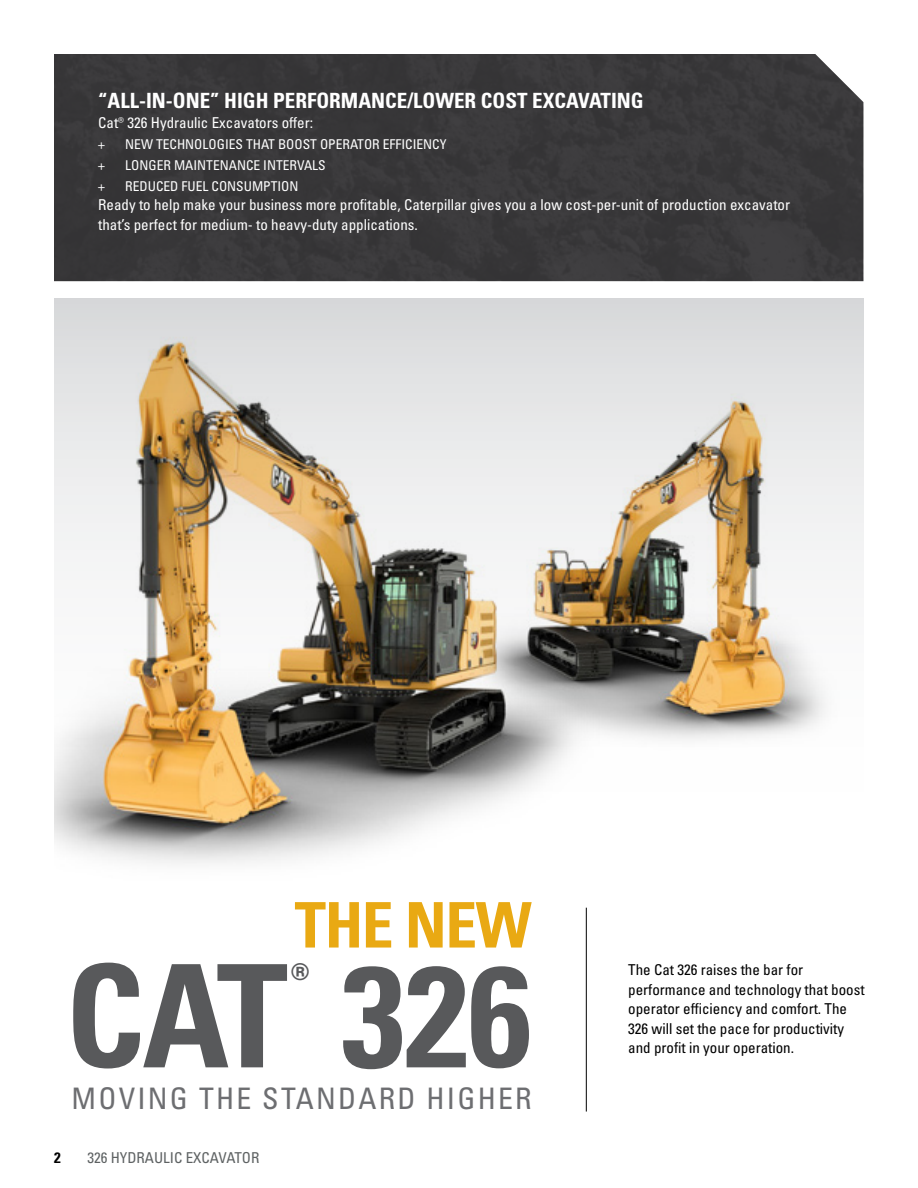
<style>
.page{position:relative;width:918px;height:1188px;background:#fff}
.page>*{position:absolute;margin:0;border:0;box-sizing:border-box;transform-origin:0 0}
.t1{font:142.95px "Univers LTCYR 67 Bold Cond";letter-spacing:-.01em;color:#58595b}
.t2{font:62.85px "Univers LTCYR 67 Bold Cond";letter-spacing:-.02em;color:#e9a913}
.t3{font:47.1px "Univers LTCYR 67 Bold Cond";color:#58595b}
.t4{font:condensed 29.7px "Univers LTCYR 57";letter-spacing:.075em;color:#6d6e71}
.t5{font:21px "Univers LTCYR 67 Bold Cond";color:#fff}
.t6{font:condensed 15px/19.5px "Univers LTCYR 57";color:#fff}
.t7{font:condensed 15px/19.5px "Univers LTCYR 57";color:#000}
.t8{font:condensed 15px "Univers LTCYR 57";color:#5e6263}
.t9{font:15px "Univers LTCYR 67 Bold Cond";color:#000}
.t10{font:condensed 13.5px "Univers LTCYR 57";color:#fff}
</style>
<div class="page">
<div style="left:54px;top:54px;width:809px;height:227px;background:#383739"></div>
<hr style="left:586px;top:908px;width:1px;height:204px;background:#000">
<div style="left:54px;top:299px;width:810px;height:94px;background:#dadbdd"></div>
<img style="left:623px;top:393px;width:241px;height:347px">
<img style="left:54px;top:315px;width:569px;height:549px">
<h3 class="t5" style="left:98px;top:88px;width:547px">“ALL-IN-ONE” HIGH PERFORMANCE/LOWER COST EXCAVATING</h3>
<p class="t6" style="left:98px;top:112px;width:216px">Cat® 326 Hydraulic Excavators offer:</p>
<p class="t10" style="left:98px;top:135px;width:8px">+</p>
<p class="t10" style="left:125px;top:135px;width:323px">NEW TECHNOLOGIES THAT BOOST OPERATOR EFFICIENCY</p>
<p class="t10" style="left:98px;top:156px;width:8px">+</p>
<p class="t10" style="left:125px;top:156px;width:202px">LONGER MAINTENANCE INTERVALS</p>
<p class="t10" style="left:98px;top:177px;width:8px">+</p>
<p class="t10" style="left:125px;top:177px;width:175px">REDUCED FUEL CONSUMPTION</p>
<p class="t6" style="left:98px;top:195px;width:693px">Ready to help make your business more profitable, Caterpillar gives you a low cost-per-unit of production excavator that’s perfect for medium- to heavy-duty applications.</p>
<h2 class="t2" style="left:295px;top:887px;width:239px">THE NEW</h2>
<h1 class="t1" style="left:66px;top:929px;width:468px">CAT 326</h1>
<h3 class="t3" style="left:291px;top:952px;width:20px">®</h3>
<h3 class="t4" style="left:72px;top:1080px;width:462px">MOVING THE STANDARD HIGHER</h3>
<p class="t9" style="left:54px;top:1148px;width:8px">2</p>
<p class="t8" style="left:87px;top:1148px;width:173px">326 HYDRAULIC EXCAVATOR</p>
<p class="t7" style="left:628px;top:960px;width:238px">The Cat 326 raises the bar for performance and technology that boost operator efficiency and comfort. The 326 will set the pace for productivity</p>
<p class="t7" style="left:628px;top:1038px;width:167px">and profit in your operation.</p>
</div>
